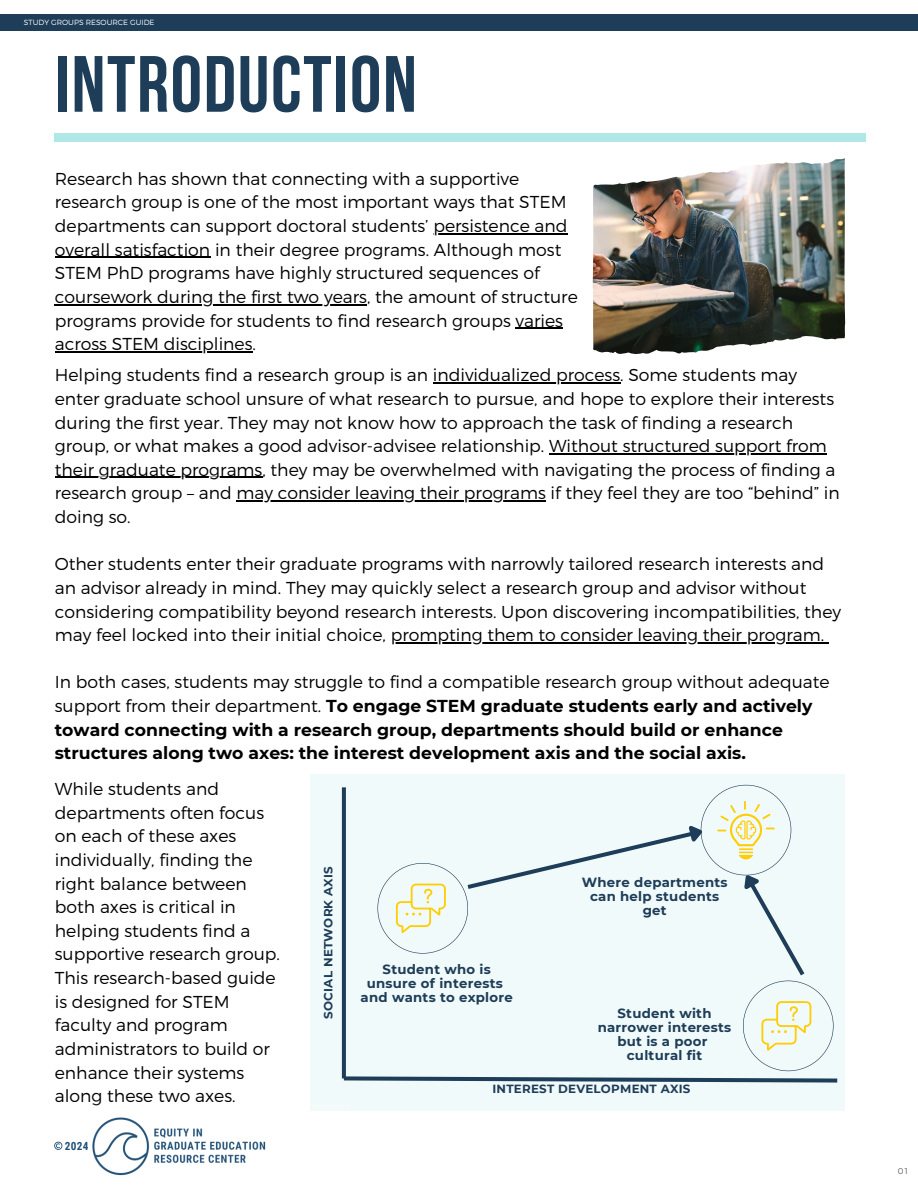
<style>
.page{position:relative;width:918px;height:1188px;background:#fff}
.page>*{position:absolute;margin:0;border:0;box-sizing:border-box;transform-origin:0 0}
.t1{font:700 79.5px "Bebas Neue";letter-spacing:.02em;color:#1e3d58}
.t2{font:300 17.25px/23.7px "Montserrat";color:#000}
.t3{font:700 17.25px/23.7px "Montserrat";color:#000}
.t4{font:700 13.35px/14.1px "Montserrat";letter-spacing:.02em;color:#1e3d58;text-align:center}
.t5{font:700 11.85px "Montserrat";letter-spacing:.02em;color:#1e3d58}
.t6{font:700 11.25px "Roboto Condensed";color:#215177}
.t7{font:300 8.4px "Montserrat";color:#5c6065}
.t8{font:300 7.5px "Montserrat";color:#fff}
.s1{font-weight:300}
</style>
<div class="page">
<div style="left:55px;top:133px;width:811px;height:9px;background:#b0e8e8"></div>
<div style="left:0;top:15px;width:918px;height:16px;background:#1e3d58"></div>
<hr style="left:433px;top:382px;width:187px;height:2px;background:#000">
<hr style="left:549px;top:453px;width:278px;height:1px;background:#000">
<hr style="left:55px;top:477px;width:207px;height:1px;background:#000">
<hr style="left:236px;top:501px;width:310px;height:1px;background:#000">
<hr style="left:391px;top:642px;width:433px;height:1px;background:#000">
<img style="left:593px;top:158px;width:252px;height:196px">
<div style="left:310px;top:774px;width:535px;height:337px;background:#f1fafa"></div>
<svg style="left:341px;top:785px;width:497px;height:298px"></svg>
<hr style="left:433px;top:233px;width:135px;height:1px;background:#000">
<hr style="left:55px;top:257px;width:155px;height:1px;background:#000">
<hr style="left:55px;top:304px;width:312px;height:1px;background:#000">
<hr style="left:516px;top:328px;width:47px;height:1px;background:#000">
<hr style="left:55px;top:351px;width:198px;height:1px;background:#000">
<div style="left:0;top:1104px;width:349px;height:83px;background:#fff"></div>
<img style="left:92px;top:1117px;width:174px;height:59px">
<svg style="left:54px;top:1142px;width:8px;height:8px"></svg>
<h1 class="t8" style="left:24px;top:18px;width:132px">STUDY GROUPS RESOURCE GUIDE</h1>
<p class="t1" style="left:55px;top:52px;width:364px">INTRODUCTION</p>
<h3 class="t2" style="left:55px;top:166px;width:514px">Research has shown that connecting with a supportive research group is one of the most important ways that STEM departments can support doctoral students’ persistence and</h3>
<h2 class="t2" style="left:55px;top:237px;width:508px">overall satisfaction in their degree programs. Although most<br>STEM PhD programs have highly structured sequences of</h2>
<p class="t2" style="left:55px;top:284px;width:525px">coursework during the first two years, the amount of structure programs provide for students to find research groups varies</p>
<h4 class="t2" style="left:55px;top:331px;width:203px">across STEM disciplines.</h4>
<h2 class="t2" style="left:55px;top:362px;width:744px">Helping students find a research group is an individualized process. Some students may</h2>
<p class="t2" style="left:55px;top:386px;width:781px">enter graduate school unsure of what research to pursue, and hope to explore their interests during the first year. They may not know how to approach the task of finding a research group, or what makes a good advisor-advisee relationship. Without structured support from</p>
<h2 class="t2" style="left:55px;top:457px;width:786px">their graduate programs, they may be overwhelmed with navigating the process of finding a research group – and may consider leaving their programs if they feel they are too “behind” in</h2>
<h2 class="t2" style="left:55px;top:504px;width:77px">doing so.</h2>
<h2 class="t2" style="left:55px;top:551px;width:788px">Other students enter their graduate programs with narrowly tailored research interests and an advisor already in mind. They may quickly select a research group and advisor without considering compatibility beyond research interests. Upon discovering incompatibilities, they may feel locked into their initial choice, prompting them to consider leaving their program.</h2>
<h4 class="t3" style="left:55px;top:670px;width:776px"><span class="s1">In both cases, students may struggle to find a compatible research group without adequate support from their department.</span> To engage STEM graduate students early and actively toward connecting with a research group, departments should build or enhance structures along two axes: the interest development axis and the social axis.</h4>
<p class="t2" style="left:55px;top:776px;width:227px">While students and departments often focus on each of these axes individually, finding the right balance between both axes is critical in helping students find a supportive research group.<br>This research-based guide is designed for STEM faculty and program administrators to build or enhance their systems along these two axes.</p>
<p class="t6" style="left:65px;top:1139px;width:25px">2024</p>
<p class="t5" style="left:321px;top:1019px;width:154px;rotate:-90deg">SOCIAL NETWORK AXIS</p>
<h3 class="t4" style="left:361px;top:962px;width:154px">Student who is unsure of interests and wants to explore</h3>
<h3 class="t4" style="left:582px;top:875px;width:147px">Where departments can help students get</h3>
<p class="t4" style="left:598px;top:1006px;width:135px">Student with narrower interests but is a poor cultural fit</p>
<p class="t5" style="left:492px;top:1082px;width:200px">INTEREST DEVELOPMENT AXIS</p>
<p class="t7" style="left:898px;top:1166px;width:12px">01</p>
</div>
